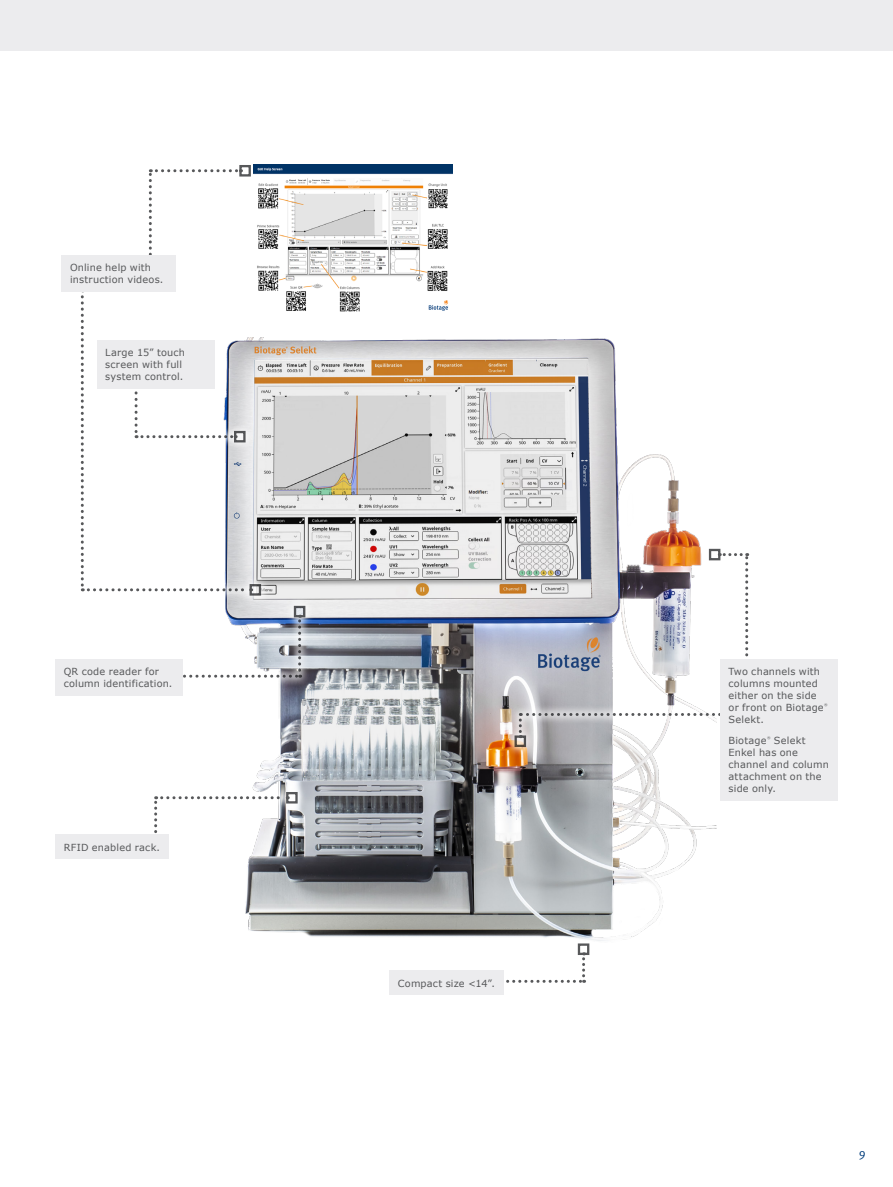
<style>
.page{position:relative;width:893px;height:1187px;background:#fff}
.page>*{position:absolute;margin:0;border:0;box-sizing:border-box;transform-origin:0 0}
.t1{font:12px "Meta OT Norm";color:#013c7b}
.Image_byline{font:9.75px/12px "Verdana";letter-spacing:.02em;color:#57585a}
.t2{font:3.45px "Verdana";color:#57585a}
</style>
<div class="page">
<div style="left:0;top:0;width:893px;height:51px;background:#ececee"></div>
<img style="left:245px;top:338px;width:472px;height:603px">
<svg style="left:183px;top:596px;width:132px;height:90px"></svg>
<svg style="left:183px;top:614px;width:118px;height:63px"></svg>
<div style="left:294px;top:605px;width:11px;height:12px;border:2px solid #57585a"></div>
<div style="left:455px;top:934px;width:143px;height:57px;background:#fff"></div>
<svg style="left:506px;top:952px;width:79px;height:30px"></svg>
<div style="left:578px;top:943px;width:11px;height:11px;border:2px solid #57585a"></div>
<div style="left:700px;top:539px;width:57px;height:144px;background:#fff"></div>
<svg style="left:719px;top:553px;width:29px;height:104px"></svg>
<div style="left:709px;top:549px;width:11px;height:11px;border:2px solid #57585a"></div>
<svg style="left:505px;top:703px;width:212px;height:53px"></svg>
<svg style="left:519px;top:713px;width:201px;height:25px"></svg>
<div style="left:514px;top:735px;width:12px;height:12px;border:2px solid #57585a"></div>
<svg style="left:245px;top:782px;width:62px;height:77px"></svg>
<svg style="left:154px;top:796px;width:134px;height:54px"></svg>
<div style="left:286px;top:792px;width:12px;height:11px;border:2px solid #57585a"></div>
<svg style="left:72px;top:291px;width:198px;height:314px"></svg>
<svg style="left:81px;top:291px;width:171px;height:300px"></svg>
<div style="left:250px;top:584px;width:11px;height:11px;border:2px solid #57585a"></div>
<svg style="left:149px;top:169px;width:92px;height:86px"></svg>
<div style="left:239px;top:165px;width:12px;height:11px;border:2px solid #57585a"></div>
<div style="left:720px;top:659px;width:118px;height:141px;background:#ececee"></div>
<div style="left:62px;top:255px;width:114px;height:36px;background:#ececee"></div>
<div style="left:389px;top:970px;width:115px;height:24px;background:#ececee"></div>
<div style="left:55px;top:659px;width:128px;height:37px;background:#ececee"></div>
<div style="left:55px;top:834px;width:114px;height:25px;background:#ececee"></div>
<div style="left:97px;top:340px;width:117px;height:48px;background:#ececee"></div>
<img style="left:253px;top:165px;width:200px;height:150px">
<p class="Image_byline" style="left:70px;top:261px;width:95px">Online help with instruction videos.</p>
<p class="Image_byline" style="left:105px;top:346px;width:81px">Large 15” touch screen with full system control.</p>
<p class="Image_byline" style="left:64px;top:665px;width:110px">QR code reader for column identification.</p>
<p class="Image_byline" style="left:64px;top:840px;width:98px">RFID enabled rack.</p>
<p class="Image_byline" style="left:398px;top:976px;width:99px">Compact size &lt;14”.</p>
<p class="Image_byline" style="left:729px;top:665px;width:97px">Two channels with columns mounted either on the side or front on Biotage</p>
<p class="t2" style="left:824px;top:702px;width:5px">®</p>
<p class="Image_byline" style="left:729px;top:713px;width:37px">Selekt.</p>
<p class="Image_byline" style="left:729px;top:734px;width:40px">Biotage</p>
<p class="t2" style="left:767px;top:735px;width:5px">®</p>
<p class="Image_byline" style="left:729px;top:734px;width:102px;text-indent:45px">Selekt<br>Enkel has one channel and column attachment on the side only.</p>
<p class="t1" style="left:859px;top:1148px;width:8px">9</p>
</div>
